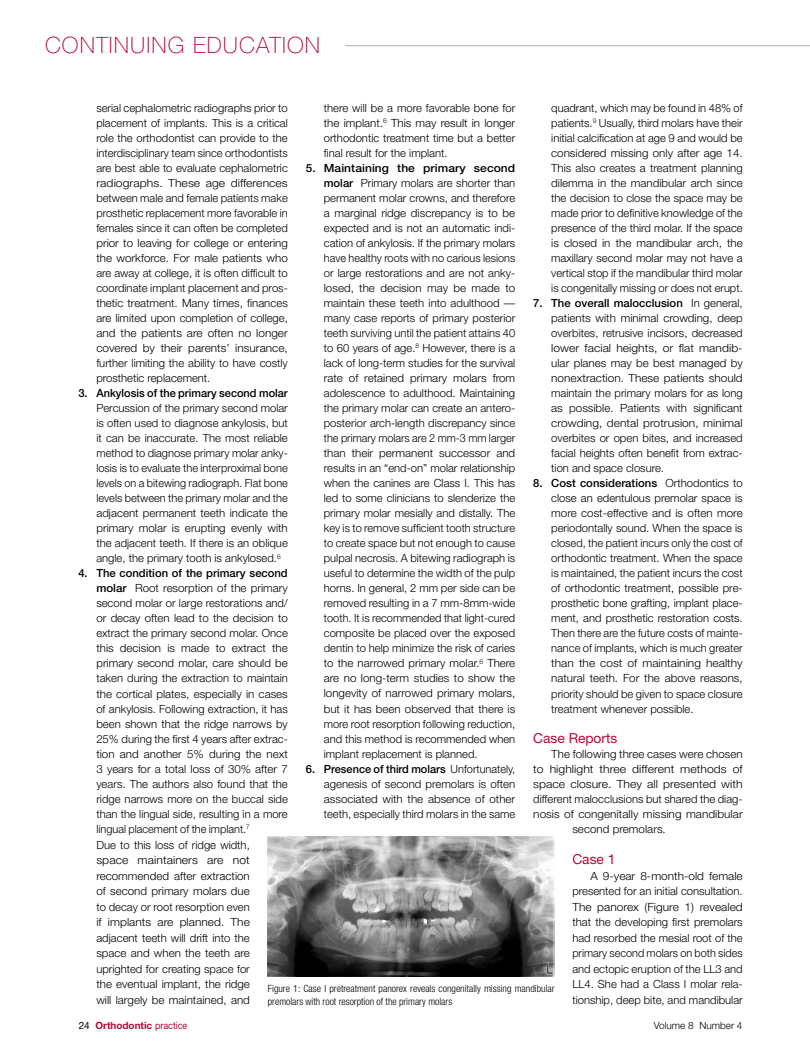
<style>
.page{position:relative;width:810px;height:1054px;background:#fff}
.page>*{position:absolute;margin:0;border:0;box-sizing:border-box;transform-origin:0 0}
.t1{font:100 22.5px "Helvetica Neue";letter-spacing:.05em;color:#b50938}
.t2{font:13.75px "Helvetica Neue";color:#b50938}
.t3{font:300 11.25px/15px "Helvetica Neue";color:#000;text-align:justify}
.t4{font:300 11.25px/15.5px "Helvetica Neue";color:#000;text-align:justify;scale:1.05 1}
.t5{font:300 11.25px "Helvetica Neue";color:#000;scale:1.08 1}
.t6{font:500 11.25px "Helvetica Neue";color:#000}
.t7{font:300 condensed 10px/12.5px "Helvetica Neue";color:#000}
.t8{font:700 10px "Helvetica Neue";letter-spacing:-.005em;color:#b50938}
.t9{font:300 10px "Helvetica Neue";color:#000}
.s1{font-weight:500}
.s2{font-weight:400;color:#000}
.s3{font-weight:400}
</style>
<div class="page">
<img style="left:268px;top:836px;width:286px;height:140px">
<hr style="left:345px;top:45px;width:465px;height:1px;background:#bcbec0">
<h1 class="t1" style="left:45px;top:32px;width:277px">CONTINUING EDUCATION</h1>
<p class="t3" style="left:551px;top:100px;width:193px">quadrant, which may be found in 48% of patients.<sup>9</sup> Usually, third molars have their initial calcification at age 9 and would be considered missing only after age 14.<br>This also creates a treatment planning dilemma in the mandibular arch since the decision to close the space may be made prior to definitive knowledge of the presence of the third molar. If the space is closed in the mandibular arch, the maxillary second molar may not have a vertical stop if the mandibular third molar is congenitally missing or does not erupt.</p>
<p class="t3" style="left:551px;top:295px;width:193px;text-indent:-18px"><span class="s1">7. The overall malocclusion</span> In general, patients with minimal crowding, deep overbites, retrusive incisors, decreased lower facial heights, or flat mandib&shy;ular planes may be best managed by nonextraction. These patients should maintain the primary molars for as long as possible. Patients with significant crowding, dental protrusion, minimal overbites or open bites, and increased facial heights often benefit from extrac&shy;tion and space closure.</p>
<p class="t3" style="left:551px;top:475px;width:193px;text-indent:-18px"><span class="s1">8. Cost considerations</span> Orthodontics to close an edentulous premolar space is more cost-effective and is often more periodontally sound. When the space is closed, the patient incurs only the cost of orthodontic treatment. When the space is maintained, the patient incurs the cost of orthodontic treatment, possible pre&shy;prosthetic bone grafting, implant place&shy;ment, and prosthetic restoration costs.<br>Then there are the future costs of mainte&shy;nance of implants, which is much greater than the cost of maintaining healthy natural teeth. For the above reasons, priority should be given to space closure treatment whenever possible.</p>
<p class="t2" style="left:533px;top:729px;width:86px">Case Reports</p>
<p class="t3" style="left:551px;top:745px;width:193px">The following three cases were chosen</p>
<p class="t5" style="left:533px;top:761px;width:195px">to highlight three different methods of</p>
<p class="t5" style="left:533px;top:776px;width:195px">space closure. They all presented with</p>
<p class="t3" style="left:533px;top:790px;width:211px">different malocclusions but shared the diag-</p>
<p class="t4" style="left:533px;top:805px;width:201px">nosis of congenitally missing mandibular</p>
<p class="t3" style="left:572px;top:821px;width:95px">second premolars.</p>
<p class="t2" style="left:572px;top:850px;width:45px">Case 1</p>
<p class="t4" style="left:572px;top:867px;width:164px;text-indent:18px">A 9-year 8-month-old female presented for an initial consultation.<br>The panorex (Figure 1) revealed that the developing first premolars had resorbed the mesial root of the primary second molars on both sides and ectopic eruption of the LL3 and LL4. She had a Class I molar rela&shy;tionship, deep bite, and mandibular</p>
<p class="t3" style="left:96px;top:100px;width:193px">serial cephalometric radiographs prior to placement of implants. This is a critical role the orthodontist can provide to the interdisciplinary team since orthodontists are best able to evaluate cephalometric radiographs. These age differences between male and female patients make prosthetic replacement more favorable in females since it can often be completed prior to leaving for college or entering the workforce. For male patients who are away at college, it is often difficult to coordinate implant placement and pros&shy;thetic treatment. Many times, finances are limited upon completion of college, and the patients are often no longer covered by their parents’ insurance, further limiting the ability to have costly prosthetic replacement.</p>
<p class="t6" style="left:78px;top:386px;width:211px">3. Ankylosis of the primary second molar</p>
<p class="t3" style="left:96px;top:400px;width:193px">Percussion of the primary second molar is often used to diagnose ankylosis, but it can be inaccurate. The most reliable method to diagnose primary molar anky&shy;losis is to evaluate the interproximal bone levels on a bitewing radiograph. Flat bone levels between the primary molar and the adjacent permanent teeth indicate the primary molar is erupting evenly with the adjacent teeth. If there is an oblique angle, the primary tooth is ankylosed.<sup>6</sup></p>
<p class="t3" style="left:96px;top:565px;width:193px;text-align:left;text-indent:-18px"><span class="s1">4. The condition of the primary second molar</span> Root resorption of the primary second molar or large restorations and/ or decay often lead to the decision to extract the primary second molar. Once this decision is made to extract the primary second molar, care should be taken during the extraction to maintain the cortical plates, especially in cases of ankylosis. Following extraction, it has been shown that the ridge narrows by 25% during the first 4 years after extrac&shy;tion and another 5% during the next 3 years for a total loss of 30% after 7 years. The authors also found that the ridge narrows more on the buccal side than the lingual side, resulting in a more lingual placement of the implant.<sup>7<br></sup>Due to this loss of ridge width,<br>space maintainers are not recommended after extraction<br>of second primary molars due<br>to decay or root resorption even<br>if implants are planned. The adjacent teeth will drift into the<br>space and when the teeth are uprighted for creating space for<br>the eventual implant, the ridge<br>will largely be maintained, and</p>
<p class="t3" style="left:324px;top:100px;width:193px">there will be a more favorable bone for the implant.<sup>6</sup> This may result in longer orthodontic treatment time but a better final result for the implant.</p>
<p class="t3" style="left:324px;top:160px;width:193px;text-indent:-18px"><span class="s1">5. Maintaining the primary second molar</span> Primary molars are shorter than permanent molar crowns, and therefore a marginal ridge discrepancy is to be expected and is not an automatic indi&shy;cation of ankylosis. If the primary molars have healthy roots with no carious lesions or large restorations and are not anky&shy;losed, the decision may be made to maintain these teeth into adulthood — many case reports of primary posterior teeth surviving until the patient attains 40 to 60 years of age.<sup>8</sup> However, there is a lack of long-term studies for the survival rate of retained primary molars from adolescence to adulthood. Maintaining the primary molar can create an antero&shy;posterior arch-length discrepancy since the primary molars are 2 mm-3 mm larger than their permanent successor and results in an “end-on” molar relationship when the canines are Class I. This has led to some clinicians to slenderize the primary molar mesially and distally. The key is to remove sufficient tooth structure to create space but not enough to cause pulpal necrosis. A bitewing radiograph is useful to determine the width of the pulp horns. In general, 2 mm per side can be removed resulting in a 7 mm-8mm-wide tooth. It is recommended that light-cured composite be placed over the exposed dentin to help minimize the risk of caries to the narrowed primary molar.<sup>6</sup> There are no long-term studies to show the longevity of narrowed primary molars, but it has been observed that there is more root resorption following reduction, and this method is recommended when implant replacement is planned.</p>
<p class="t3" style="left:324px;top:760px;width:193px;text-indent:-18px"><span class="s1">6. Presence of third molars</span> Unfortunately, agenesis of second premolars is often associated with the absence of other teeth, especially third molars in the same</p>
<p class="t7" style="left:268px;top:981px;width:288px">Figure 1: Case I pretreatment panorex reveals congenitally missing mandibular premolars with root resorption of the primary molars</p>
<p class="t8" style="left:79px;top:1018px;width:110px"><span class="s2">24</span> Orthodontic <span class="s3">practice</span></p>
<p class="t9" style="left:654px;top:1018px;width:90px">Volume 8 Number 4</p>
</div>
